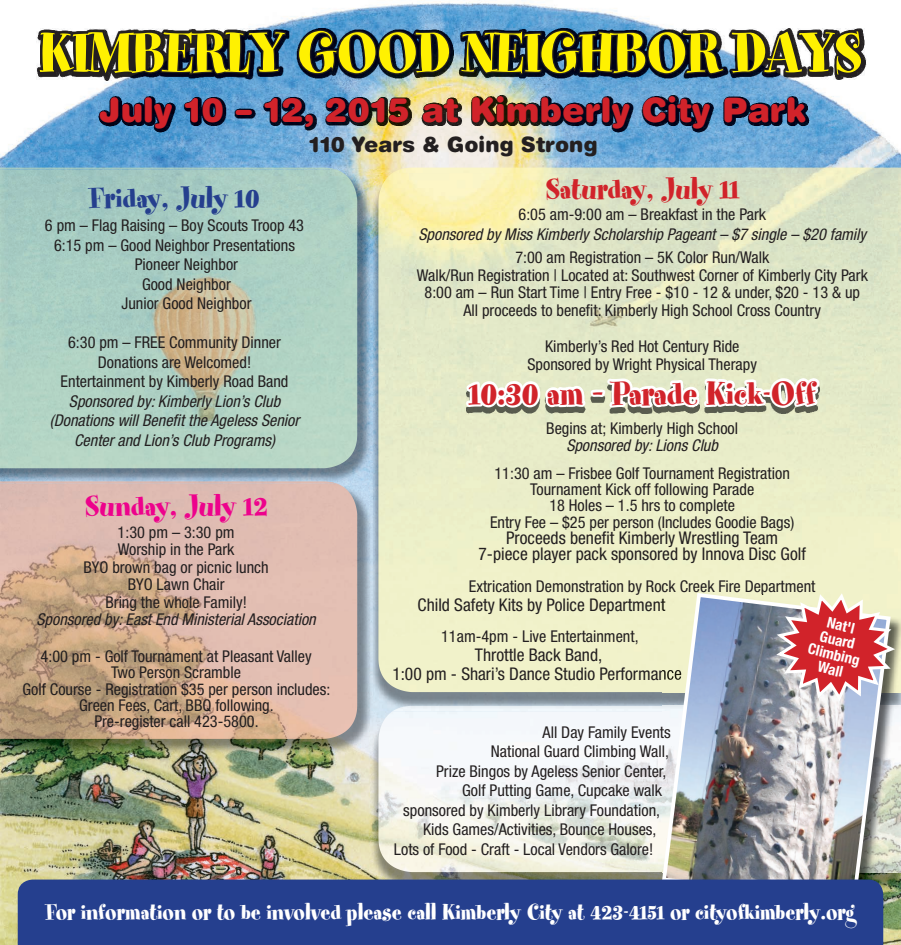
<style>
.page{position:relative;width:901px;height:945px;background:#fff}
.page>*{position:absolute;margin:0;border:0;box-sizing:border-box;transform-origin:0 0}
.t1{font:62.5px "Spumoni LP Std";color:#fff101}
.t2{font:37.5px "Spumoni LP Std";color:#d1232a}
.t3{font:900 33.75px "Helvetica Rounded LT Std";color:#d1232a}
.t4{font:32.5px "Spumoni LP Std";color:#d1232a}
.t5{font:32.5px "Spumoni LP Std";color:#253f8e}
.t6{font:32.5px "Spumoni LP Std";color:#ed028c}
.t7{font:25px "Spumoni LP Std";color:#fff}
.t8{font:900 21.25px "Helvetica Rounded LT Std";color:#231f20}
.t9{font:condensed 17.5px/16.2px "Helvetica Neue LT Std";color:#231f20;text-align:center}
.t10{font:condensed 16.25px/16.2px "Helvetica Neue LT Std";color:#231f20;text-align:center}
.t11{font:italic condensed 16.25px/19.5px "Helvetica Neue LT Std";color:#231f20;text-align:center}
.t12{font:700 condensed 15px/15px "Helvetica Neue LT Std";color:#fff;text-align:center}
</style>
<div class="page">
<img style="left:0;top:0;width:900px;height:945px">
<img style="left:0;top:169px;width:373px;height:586px">
<img style="left:0;top:168px;width:336px;height:1px">
<img style="left:0;top:169px;width:357px;height:299px">
<img style="left:373px;top:173px;width:286px;height:538px">
<img style="left:370px;top:173px;width:3px;height:538px">
<img style="left:392px;top:168px;width:508px;height:5px">
<img style="left:378px;top:173px;width:522px;height:519px">
<img style="left:370px;top:711px;width:289px;height:169px">
<img style="left:392px;top:706px;width:267px;height:5px">
<img style="left:378px;top:711px;width:281px;height:161px">
<img style="left:37px;top:28px;width:828px;height:53px">
<svg style="left:38px;top:31px;width:248px;height:46px;background:#24262e"></svg>
<svg style="left:298px;top:30px;width:151px;height:44px;background:#1b2637"></svg>
<svg style="left:460px;top:30px;width:401px;height:46px;background:#282b36"></svg>
<img style="left:99px;top:95px;width:709px;height:37px">
<img style="left:338px;top:483px;width:32px;height:1px">
<img style="left:0;top:481px;width:336px;height:2px">
<img style="left:0;top:484px;width:357px;height:255px">
<img style="left:0;top:483px;width:338px;height:1px">
<img style="left:882px;top:594px;width:18px;height:324px">
<img style="left:659px;top:591px;width:233px;height:316px">
<div style="left:18px;top:880px;width:864px;height:65px;background:#253f8e"></div>
<svg style="left:462px;top:284px;width:365px;height:170px;background:#e1e6c9"></svg>
<svg style="left:772px;top:591px;width:126px;height:113px;background:#cb8686"></svg>
<h1 class="t1" style="left:39px;top:32px;width:823px">KIMBERLY GOOD NEIGHBOR DAYS</h1>
<h3 class="t3" style="left:99px;top:98px;width:708px">July 10 – 12, 2015 at Kimberly City Park</h3>
<h3 class="t8" style="left:308px;top:138px;width:290px">110 Years &amp; Going Strong</h3>
<h3 class="t5" style="left:89px;top:187px;width:171px">Friday, July 10</h3>
<p class="t10" style="left:45px;top:218px;width:260px">6 pm – Flag Raising – Boy Scouts Troop 43</p>
<p class="t10" style="left:54px;top:237px;width:242px">6:15 pm – Good Neighbor Presentations</p>
<p class="t10" style="left:135px;top:257px;width:105px">Pioneer Neighbor</p>
<p class="t10" style="left:142px;top:276px;width:90px">Good Neighbor</p>
<p class="t10" style="left:121px;top:296px;width:131px">Junior Good Neighbor</p>
<p class="t10" style="left:61px;top:333px;width:229px;line-height:19.5px">6:30 pm – FREE Community Dinner<br>Donations are Welcomed!<br>Entertainment by Kimberly Road Band</p>
<p class="t11" style="left:50px;top:391px;width:251px">Sponsored by: Kimberly Lion’s Club (Donations will Benefit the Ageless Senior<br>Center and Lion’s Club Programs)</p>
<h3 class="t6" style="left:85px;top:495px;width:184px">Sunday, July 12</h3>
<p class="t10" style="left:83px;top:523px;width:187px;line-height:17.5px">1:30 pm – 3:30 pm<br>Worship in the Park<br>BYO brown bag or picnic lunch<br>BYO Lawn Chair<br>Bring the whole Family!</p>
<p class="t11" style="left:36px;top:610px;width:280px">Sponsored by: East End Ministerial Association</p>
<p class="t10" style="left:23px;top:648px;width:309px">4:00 pm - Golf Tournament at Pleasant Valley<br>Two Person Scramble<br>Golf Course - Registration $35 per person includes:<br>Green Fees, Cart, BBQ following.<br>Pre-register call 423-5800.</p>
<h3 class="t4" style="left:545px;top:178px;width:195px">Saturday, July 11</h3>
<p class="t10" style="left:518px;top:206px;width:249px">6:05 am-9:00 am – Breakfast in the Park</p>
<p class="t11" style="left:418px;top:224px;width:449px">Sponsored by Miss Kimberly Scholarship Pageant – $7 single – $20 family</p>
<p class="t10" style="left:416px;top:248px;width:452px;line-height:17.9px">7:00 am Registration – 5K Color Run/Walk<br>Walk/Run Registration | Located at: Southwest Corner of Kimberly City Park 8:00 am – Run Start Time | Entry Free - $10 - 12 &amp; under, $20 - 13 &amp; up All proceeds to benefit: Kimberly High School Cross Country</p>
<p class="t10" style="left:527px;top:337px;width:231px;line-height:17.9px">Kimberly’s Red Hot Century Ride<br>Sponsored by Wright Physical Therapy</p>
<h2 class="t2" style="left:468px;top:381px;width:348px">10:30 am – Parade Kick-Off</h2>
<p class="t10" style="left:546px;top:420px;width:193px">Begins at; Kimberly High School</p>
<p class="t11" style="left:566px;top:436px;width:153px">Sponsored by: Lions Club</p>
<p class="t10" style="left:490px;top:465px;width:306px">11:30 am – Frisbee Golf Tournament Registration Tournament Kick off following Parade<br>18 Holes – 1.5 hrs to complete<br>Entry Fee – $25 per person (Includes Goodie Bags)</p>
<p class="t9" style="left:478px;top:530px;width:329px">Proceeds benefit Kimberly Wrestling Team<br>7-piece player pack sponsored by Innova Disc Golf</p>
<p class="t10" style="left:468px;top:578px;width:348px">Extrication Demonstration by Rock Creek Fire Department</p>
<p class="t9" style="left:417px;top:597px;width:249px">Child Safety Kits by Police Department</p>
<p class="t10" style="left:441px;top:628px;width:199px">11am-4pm - Live Entertainment,</p>
<p class="t9" style="left:392px;top:645px;width:291px;line-height:18.8px">Throttle Back Band,<br>1:00 pm - Shari’s Dance Studio Performance</p>
<p class="t12" style="left:815px;top:613px;width:54px;rotate:13deg">Nat'l<br>Guard<br>Climbing<br>Wall</p>
<p class="t10" style="left:542px;top:724px;width:130px">All Day Family Events</p>
<p class="t10" style="left:490px;top:744px;width:179px">National Guard Climbing Wall,</p>
<p class="t10" style="left:436px;top:763px;width:232px">Prize Bingos by Ageless Senior Center,</p>
<p class="t10" style="left:462px;top:783px;width:201px">Golf Putting Game, Cupcake walk</p>
<p class="t10" style="left:403px;top:802px;width:258px">sponsored by Kimberly Library Foundation,</p>
<p class="t10" style="left:423px;top:822px;width:235px">Kids Games/Activities, Bounce Houses,</p>
<p class="t10" style="left:393px;top:841px;width:261px">Lots of Food - Craft - Local Vendors Galore!</p>
<h3 class="t7" style="left:46px;top:904px;width:810px">For information or to be involved please call Kimberly City at 423-4151 or cityofkimberly.org</h3>
</div>
